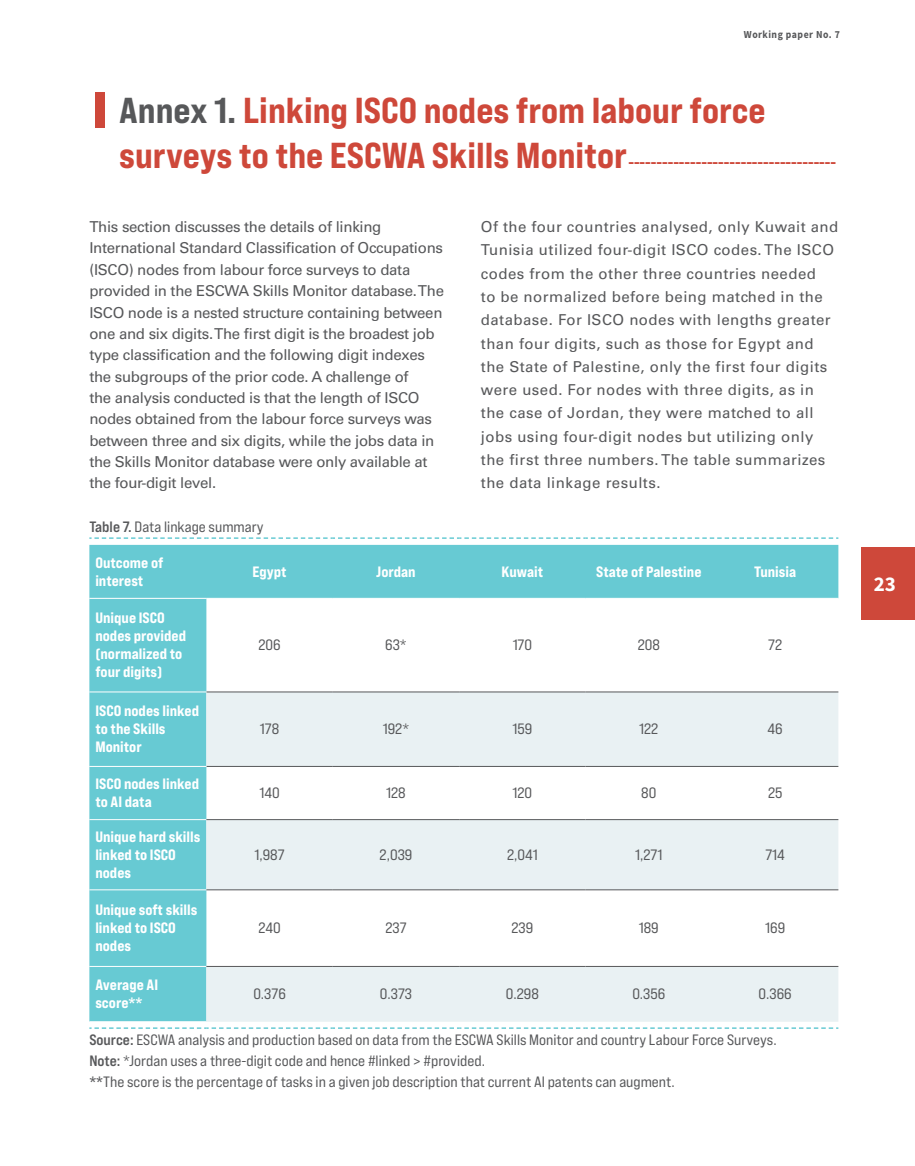
<style>
.page{position:relative;width:915px;height:1166px;background:#fff}
.page>*{position:absolute;margin:0;border:0;box-sizing:border-box;transform-origin:0 0}
.t1{font:800 expanded 36px "Bebas Neue Pro";color:#ce483a}
.t2{font:700 21px "Source Sans Pro";color:#fff}
.t3{font:800 expanded 16.5px "Bebas Neue Pro";color:#ce483a}
.Body_Text{font:15px/21.3px "Univers LT Std";letter-spacing:-.02em;color:#57585a}
.Body_Text-2{font:15px/23.2px "Univers LT Std";letter-spacing:.03em;color:#57585a}
.TABLE_TEXT_TOP{font:800 expanded 15px/18px "Bebas Neue Pro";color:#fff}
.Source{font:expanded 15px "Bebas Neue Pro";color:#57585a}
.TABLE_TEXT_INSIDE{font:expanded 15px "Bebas Neue Pro";color:#57585a}
.Table_title{font:expanded 15px "Bebas Neue Pro";color:#57585a}
.t4{font:700 10.8px "Source Sans Pro";letter-spacing:.05em;color:#57585a;scale:.91 1}
.s1{font-family:"Univers";font-weight:700;font-stretch:condensed;font-size:35.7px}
.s2{color:#57585a}
.s3{font-size:36px}
.s4{font-weight:700}
</style>
<div class="page">
<div style="left:860px;top:546px;width:54px;height:73px;background:#ce483a"></div>
<svg style="left:89px;top:544px;width:749px;height:477px;fill:#67cad3"></svg>
<div style="left:89px;top:598px;width:117px;height:167px;background:#67cad3"></div>
<svg style="left:206px;top:692px;width:632px;height:329px;fill:#e9f1f3"></svg>
<hr style="left:206px;top:691px;width:127px;height:1px;background:#57585a">
<hr style="left:333px;top:691px;width:126px;height:1px;background:#57585a">
<hr style="left:459px;top:691px;width:126px;height:1px;background:#57585a">
<hr style="left:585px;top:691px;width:126px;height:1px;background:#57585a">
<hr style="left:711px;top:691px;width:127px;height:1px;background:#57585a">
<hr style="left:206px;top:765px;width:127px;height:1px;background:#57585a">
<hr style="left:333px;top:765px;width:126px;height:1px;background:#57585a">
<hr style="left:459px;top:765px;width:126px;height:1px;background:#57585a">
<hr style="left:585px;top:765px;width:126px;height:1px;background:#57585a">
<hr style="left:711px;top:765px;width:127px;height:1px;background:#57585a">
<hr style="left:89px;top:765px;width:117px;height:1px;background:#fff">
<svg style="left:89px;top:537px;width:749px;height:1px"></svg>
<hr style="left:89px;top:819px;width:117px;height:1px;background:#fff">
<hr style="left:89px;top:889px;width:117px;height:1px;background:#fff">
<hr style="left:89px;top:965px;width:117px;height:1px;background:#fff">
<svg style="left:89px;top:1027px;width:749px;height:1px"></svg>
<hr style="left:89px;top:691px;width:117px;height:1px;background:#fff">
<hr style="left:89px;top:597px;width:117px;height:1px;background:#fff">
<hr style="left:206px;top:597px;width:127px;height:1px;background:#fff">
<hr style="left:333px;top:597px;width:126px;height:1px;background:#fff">
<hr style="left:459px;top:597px;width:126px;height:1px;background:#fff">
<hr style="left:585px;top:597px;width:126px;height:1px;background:#fff">
<hr style="left:711px;top:597px;width:127px;height:1px;background:#fff">
<hr style="left:206px;top:819px;width:127px;height:1px;background:#57585a">
<hr style="left:333px;top:819px;width:126px;height:1px;background:#57585a">
<hr style="left:459px;top:819px;width:126px;height:1px;background:#57585a">
<hr style="left:585px;top:819px;width:126px;height:1px;background:#57585a">
<hr style="left:711px;top:819px;width:127px;height:1px;background:#57585a">
<hr style="left:206px;top:889px;width:127px;height:1px;background:#57585a">
<hr style="left:333px;top:889px;width:126px;height:1px;background:#57585a">
<hr style="left:459px;top:889px;width:126px;height:1px;background:#57585a">
<hr style="left:585px;top:889px;width:126px;height:1px;background:#57585a">
<hr style="left:711px;top:889px;width:127px;height:1px;background:#57585a">
<hr style="left:206px;top:965px;width:127px;height:1px;background:#57585a">
<hr style="left:333px;top:965px;width:126px;height:1px;background:#57585a">
<hr style="left:459px;top:965px;width:126px;height:1px;background:#57585a">
<hr style="left:585px;top:965px;width:126px;height:1px;background:#57585a">
<hr style="left:711px;top:965px;width:127px;height:1px;background:#57585a">
<p class="t4" style="left:743px;top:27px;width:107px">Working paper No. 7</p>
<p class="t1" style="left:89px;top:88px;width:677px"><span class="s1">|</span><span class="s2">Annex 1.</span> Linking ISCO nodes from labour force</p>
<p class="t3" style="left:119px;top:152px;width:718px"><span class="s3">surveys to the ESCWA Skills Monitor</span>-------------------------------------</p>
<p class="Body_Text" style="left:89px;top:216px;width:356px">This section discusses the details of linking International Standard Classification of Occupations (ISCO) nodes from labour force surveys to data provided in the ESCWA Skills Monitor database. The ISCO node is a nested structure containing between one and six digits. The first digit is the broadest job type classification and the following digit indexes the subgroups of the prior code. A challenge of<br>the analysis conducted is that the length of ISCO nodes obtained from the labour force surveys was between three and six digits, while the jobs data in the Skills Monitor database were only available at the four-digit level.</p>
<p class="Body_Text-2" style="left:480px;top:215px;width:359px">Of the four countries analysed, only Kuwait and Tunisia utilized four-digit ISCO codes. The ISCO codes from the other three countries needed<br>to be normalized before being matched in the database. For ISCO nodes with lengths greater than four digits, such as those for Egypt and the State of Palestine, only the first four digits were used. For nodes with three digits, as in the case of Jordan, they were matched to all jobs using four-digit nodes but utilizing only the first three numbers. The table summarizes the data linkage results.</p>
<p class="Table_title" style="left:89px;top:517px;width:176px"><span class="s4">Table 7.</span> Data linkage summary</p>
<p class="TABLE_TEXT_TOP" style="left:95px;top:553px;width:69px">Outcome of interest</p>
<p class="TABLE_TEXT_TOP" style="left:252px;top:562px;width:36px">Egypt</p>
<p class="TABLE_TEXT_TOP" style="left:376px;top:562px;width:41px">Jordan</p>
<p class="TABLE_TEXT_TOP" style="left:501px;top:562px;width:43px">Kuwait</p>
<p class="TABLE_TEXT_TOP" style="left:596px;top:562px;width:107px">State of Palestine</p>
<p class="TABLE_TEXT_TOP" style="left:753px;top:562px;width:44px">Tunisia</p>
<p class="TABLE_TEXT_TOP" style="left:95px;top:608px;width:92px">Unique ISCO nodes provided (normalized to four digits)</p>
<p class="TABLE_TEXT_INSIDE" style="left:258px;top:635px;width:24px">206</p>
<p class="TABLE_TEXT_INSIDE" style="left:385px;top:635px;width:23px">63*</p>
<p class="TABLE_TEXT_INSIDE" style="left:512px;top:635px;width:21px">170</p>
<p class="TABLE_TEXT_INSIDE" style="left:637px;top:635px;width:24px">208</p>
<p class="TABLE_TEXT_INSIDE" style="left:768px;top:635px;width:15px">72</p>
<p class="TABLE_TEXT_TOP" style="left:95px;top:701px;width:105px">ISCO nodes linked to the Skills<br>Monitor</p>
<p class="TABLE_TEXT_INSIDE" style="left:260px;top:719px;width:21px">178</p>
<p class="TABLE_TEXT_INSIDE" style="left:382px;top:719px;width:28px">192*</p>
<p class="TABLE_TEXT_INSIDE" style="left:512px;top:719px;width:21px">159</p>
<p class="TABLE_TEXT_INSIDE" style="left:639px;top:719px;width:21px">122</p>
<p class="TABLE_TEXT_INSIDE" style="left:767px;top:719px;width:17px">46</p>
<p class="TABLE_TEXT_TOP" style="left:95px;top:774px;width:105px">ISCO nodes linked to AI data</p>
<p class="TABLE_TEXT_INSIDE" style="left:259px;top:783px;width:22px">140</p>
<p class="TABLE_TEXT_INSIDE" style="left:386px;top:783px;width:21px">128</p>
<p class="TABLE_TEXT_INSIDE" style="left:512px;top:783px;width:21px">120</p>
<p class="TABLE_TEXT_INSIDE" style="left:641px;top:783px;width:17px">80</p>
<p class="TABLE_TEXT_INSIDE" style="left:767px;top:783px;width:16px">25</p>
<p class="TABLE_TEXT_TOP" style="left:95px;top:827px;width:106px">Unique hard skills linked to ISCO nodes</p>
<p class="TABLE_TEXT_INSIDE" style="left:254px;top:845px;width:32px">1,987</p>
<p class="TABLE_TEXT_INSIDE" style="left:379px;top:845px;width:34px">2,039</p>
<p class="TABLE_TEXT_INSIDE" style="left:507px;top:845px;width:32px">2,041</p>
<p class="TABLE_TEXT_INSIDE" style="left:635px;top:845px;width:29px">1,271</p>
<p class="TABLE_TEXT_INSIDE" style="left:765px;top:845px;width:21px">714</p>
<p class="TABLE_TEXT_TOP" style="left:95px;top:900px;width:103px">Unique soft skills linked to ISCO nodes</p>
<p class="TABLE_TEXT_INSIDE" style="left:258px;top:918px;width:24px">240</p>
<p class="TABLE_TEXT_INSIDE" style="left:385px;top:918px;width:23px">237</p>
<p class="TABLE_TEXT_INSIDE" style="left:511px;top:918px;width:23px">239</p>
<p class="TABLE_TEXT_INSIDE" style="left:638px;top:918px;width:21px">189</p>
<p class="TABLE_TEXT_INSIDE" style="left:765px;top:918px;width:21px">169</p>
<p class="TABLE_TEXT_TOP" style="left:95px;top:975px;width:64px">Average AI score**</p>
<p class="TABLE_TEXT_INSIDE" style="left:253px;top:984px;width:34px">0.376</p>
<p class="TABLE_TEXT_INSIDE" style="left:380px;top:984px;width:34px">0.373</p>
<p class="TABLE_TEXT_INSIDE" style="left:505px;top:984px;width:34px">0.298</p>
<p class="TABLE_TEXT_INSIDE" style="left:632px;top:984px;width:34px">0.356</p>
<p class="TABLE_TEXT_INSIDE" style="left:758px;top:984px;width:35px">0.366</p>
<p class="Source" style="left:89px;top:1029px;width:688px"><span class="s4">Source:</span> ESCWA analysis and production based on data from the ESCWA Skills Monitor and country Labour Force Surveys.</p>
<p class="Source" style="left:89px;top:1051px;width:397px"><span class="s4">Note:</span> *Jordan uses a three-digit code and hence #linked &gt; #provided.</p>
<p class="Source" style="left:89px;top:1072px;width:586px"><span class="s4">**</span>The score is the percentage of tasks in a given job description that current AI patents can augment.</p>
<h2 class="t2" style="left:873px;top:570px;width:24px">23</h2>
</div>
